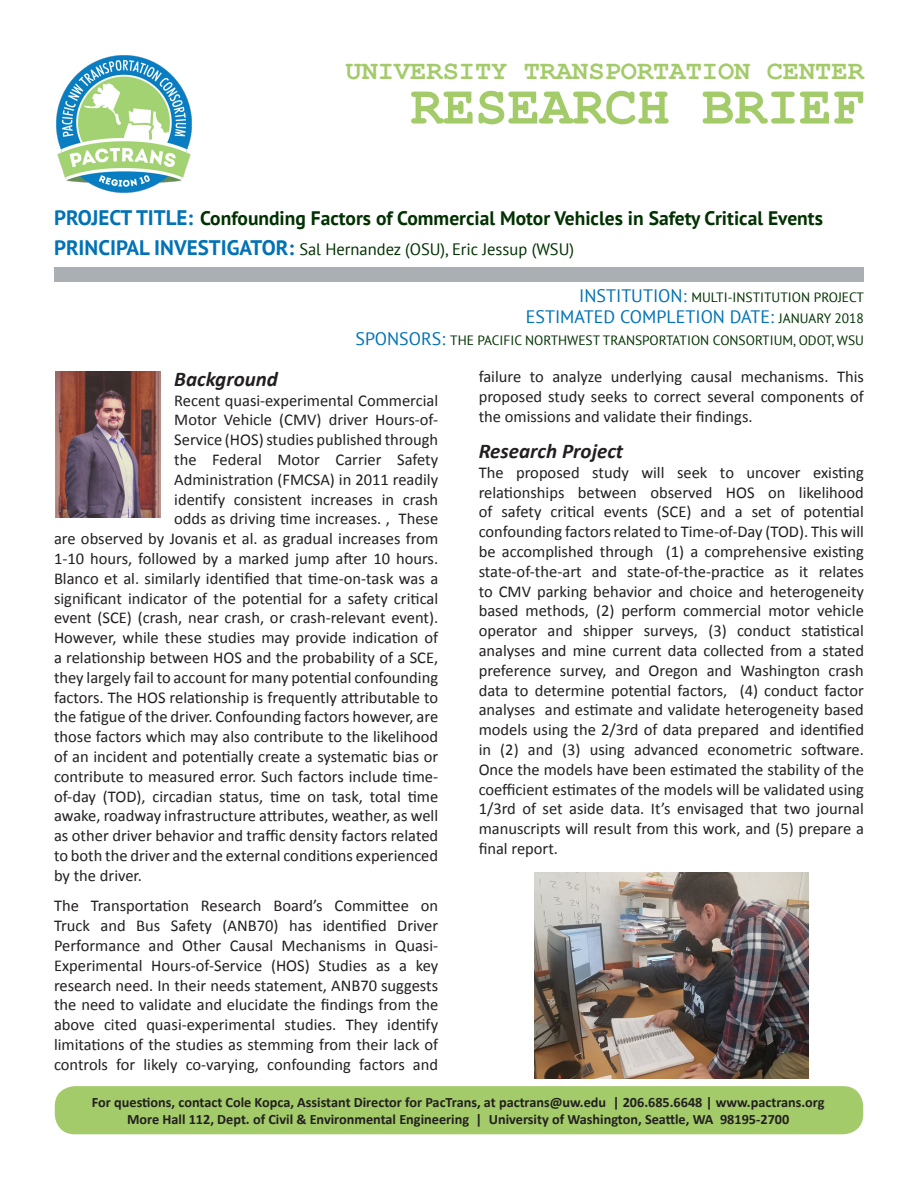
<style>
.page{position:relative;width:918px;height:1188px;background:#fff}
.page>*{position:absolute;margin:0;border:0;box-sizing:border-box;transform-origin:0 0}
.t1{font:700 54px "Courier New";color:#a3cb6a}
.t2{font:700 27px "Courier New";color:#a3cb6a}
.t3{font:italic 700 21px "Calibri";color:#231f20}
.t4{font:700 19.5px "PT Sans";color:#003100}
.t5{font:18px "PT Sans";color:#0072b5}
.t6{font:16.5px/19.8px "Calibri";color:#231f20;text-align:justify}
.t7{font:16.5px "PT Sans";color:#003100}
.t8{font:700 14.25px "Calibri";color:#231f20}
.t9{font:13.5px "PT Sans";color:#003100}
.s1{font-size:21px;color:#0072b5}
.s2{font-weight:700;font-size:21px;color:#0072b5}
.s3{font-size:18px;color:#0072b5}
.s4{font-size:13.5px;color:#003100}
</style>
<div class="page">
<div style="left:54px;top:267px;width:810px;height:14px;background:#a9afb3"></div>
<img style="left:56px;top:55px;width:136px;height:138px">
<img style="left:56px;top:371px;width:105px;height:146px">
<div style="left:55px;top:1086px;width:808px;height:48px;background:#a3cb6a;border-radius:20px"></div>
<img style="left:534px;top:873px;width:274px;height:206px">
<p class="t2" style="left:346px;top:53px;width:520px">UNIVERSITY TRANSPORTATION CENTER</p>
<p class="t1" style="left:410px;top:73px;width:455px">RESEARCH BRIEF</p>
<p class="t4" style="left:54px;top:206px;width:770px"><span class="s1">PROJECT TITLE:</span> Confounding Factors of Commercial Motor Vehicles in Safety Critical Events</p>
<p class="t7" style="left:54px;top:238px;width:522px"><span class="s2">PRINCIPAL INVESTIGATOR:</span> Sal Hernandez (OSU), Eric Jessup (WSU)</p>
<p class="t9" style="left:579px;top:288px;width:286px"><span class="s3">INSTITUTION:</span> MULTI-INSTITUTION PROJECT</p>
<p class="t5" style="left:526px;top:306px;width:340px">ESTIMATED COMPLETION DATE: <span class="s4">JANUARY 2018</span></p>
<p class="t9" style="left:356px;top:332px;width:510px"><span class="s3">SPONSORS:</span> THE PACIFIC NORTHWEST TRANSPORTATION CONSORTIUM, ODOT, WSU</p>
<p class="t3" style="left:174px;top:365px;width:105px">Background</p>
<p class="t6" style="left:174px;top:390px;width:265px">Recent quasi-experimental Commercial</p>
<p class="t6" style="left:174px;top:410px;width:266px">Motor Vehicle (CMV) driver Hours-of-</p>
<p class="t6" style="left:174px;top:430px;width:265px">Service (HOS) studies published through</p>
<p class="t6" style="left:174px;top:450px;width:266px">the Federal Motor Carrier Safety</p>
<p class="t6" style="left:174px;top:469px;width:266px">Administration (FMCSA) in 2011 readily</p>
<p class="t6" style="left:174px;top:489px;width:265px">identify consistent increases in crash</p>
<p class="t6" style="left:174px;top:509px;width:265px">odds as driving time increases. , These</p>
<p class="t6" style="left:54px;top:529px;width:386px">are observed by Jovanis et al. as gradual increases from</p>
<p class="t6" style="left:54px;top:549px;width:386px">1-10 hours, followed by a marked jump after 10 hours.</p>
<p class="t6" style="left:54px;top:568px;width:386px">Blanco et al. similarly identified that time-on-task was a</p>
<p class="t6" style="left:54px;top:588px;width:386px">significant indicator of the potential for a safety critical</p>
<p class="t6" style="left:54px;top:608px;width:386px">event (SCE) (crash, near crash, or crash-relevant event).</p>
<p class="t6" style="left:54px;top:628px;width:386px">However, while these studies may provide indication of</p>
<p class="t6" style="left:54px;top:648px;width:386px">a relationship between HOS and the probability of a SCE,</p>
<p class="t6" style="left:54px;top:667px;width:386px">they largely fail to account for many potential confounding</p>
<p class="t6" style="left:54px;top:687px;width:386px">factors. The HOS relationship is frequently attributable to</p>
<p class="t6" style="left:54px;top:707px;width:386px">the fatigue of the driver. Confounding factors however, are</p>
<p class="t6" style="left:54px;top:727px;width:386px">those factors which may also contribute to the likelihood</p>
<p class="t6" style="left:54px;top:747px;width:386px">of an incident and potentially create a systematic bias or</p>
<p class="t6" style="left:54px;top:766px;width:386px">contribute to measured error. Such factors include time-</p>
<p class="t6" style="left:54px;top:786px;width:386px">of-day (TOD), circadian status, time on task, total time</p>
<p class="t6" style="left:54px;top:806px;width:386px">awake, roadway infrastructure attributes, weather, as well</p>
<p class="t6" style="left:54px;top:826px;width:386px">as other driver behavior and traffic density factors related</p>
<p class="t6" style="left:54px;top:846px;width:386px">to both the driver and the external conditions experienced</p>
<p class="t6" style="left:54px;top:865px;width:89px">by the driver.</p>
<p class="t6" style="left:54px;top:896px;width:386px">The Transportation Research Board’s Committee on Truck and Bus Safety (ANB70) has identified Driver Performance and Other Causal Mechanisms in Quasi-Experimental Hours-of-Service (HOS) Studies as a key research need. In their needs statement, ANB70 suggests the need to validate and elucidate the findings from the above cited quasi-experimental studies. They identify limitations of the studies as stemming from their lack of controls for likely co-varying, confounding factors and</p>
<p class="t6" style="left:479px;top:367px;width:387px">failure to analyze underlying causal mechanisms. This proposed study seeks to correct several components of the omissions and validate their findings.</p>
<p class="t3" style="left:479px;top:438px;width:146px">Research Project</p>
<p class="t6" style="left:479px;top:462px;width:387px">The proposed study will seek to uncover existing relationships between observed HOS on likelihood of safety critical events (SCE) and a set of potential confounding factors related to Time-of-Day (TOD). This will be accomplished through (1) a comprehensive existing state-of-the-art and state-of-the-practice as it relates to CMV parking behavior and choice and heterogeneity based methods, (2) perform commercial motor vehicle operator and shipper surveys, (3) conduct statistical analyses and mine current data collected from a stated preference survey, and Oregon and Washington crash data to determine potential factors, (4) conduct factor analyses and estimate and validate heterogeneity based models using the 2/3rd of data prepared and identified in (2) and (3) using advanced econometric software.<br>Once the models have been estimated the stability of the coefficient estimates of the models will be validated using 1/3rd of set aside data. It’s envisaged that two journal manuscripts will result from this work, and (5) prepare a final report.</p>
<p class="t8" style="left:92px;top:1093px;width:734px">For questions, contact Cole Kopca, Assistant Director for PacTrans, at pactrans@uw.edu | 206.685.6648 | www.pactrans.org</p>
<p class="t8" style="left:127px;top:1110px;width:664px">More Hall 112, Dept. of Civil &amp; Environmental Engineering | University of Washington, Seattle, WA 98195-2700</p>
</div>
